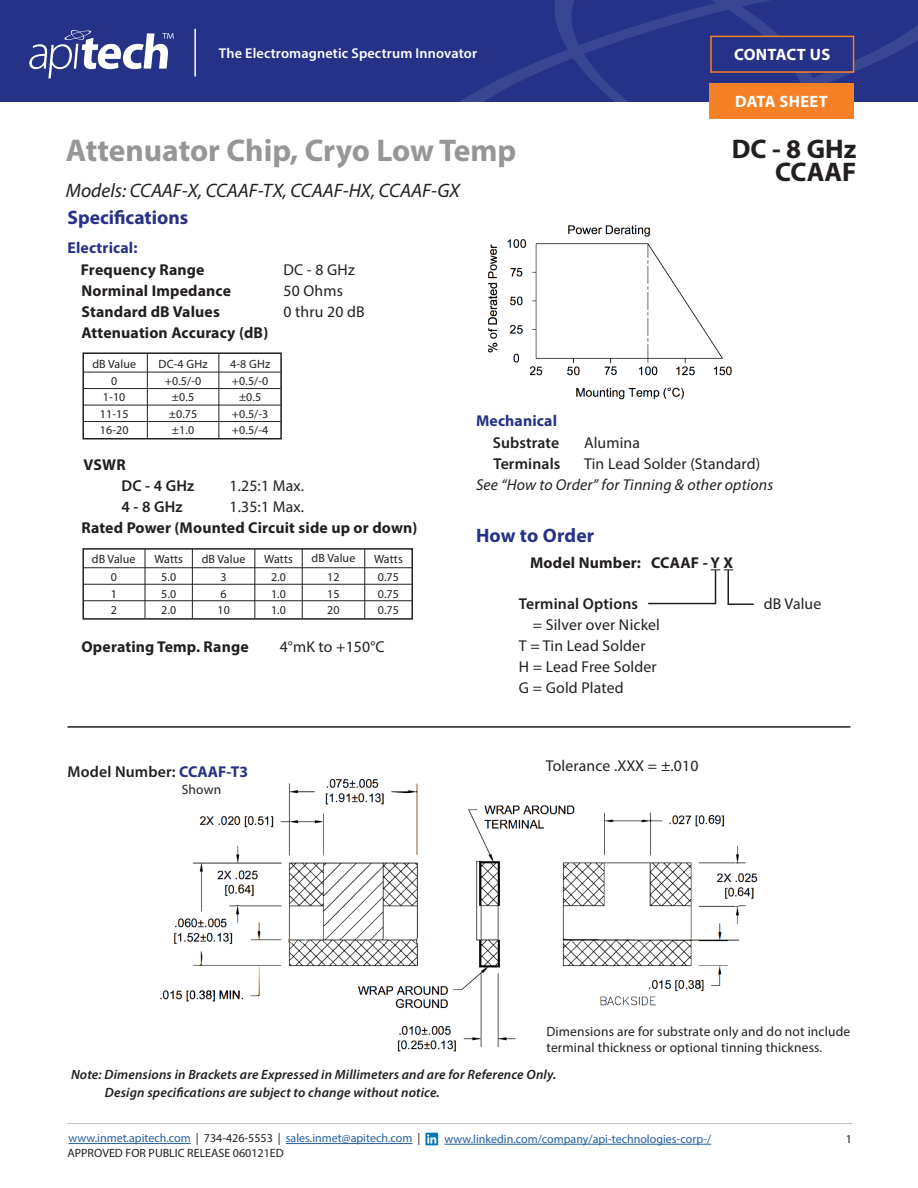
<style>
.page{position:relative;width:918px;height:1188px;background:#fff}
.page>*{position:absolute;margin:0;border:0;box-sizing:border-box;transform-origin:0 0}
.t1{font:700 31.5px "Myriad Pro";color:#949698}
.t2{font:700 27px/22.5px "Myriad Pro";color:#231f20;text-align:right}
.t3{font:italic 19.5px "Myriad Pro";color:#231f20}
.t4{font:700 19.5px "Myriad Pro";color:#263287}
.t5{font:700 16.5px "Myriad Pro";letter-spacing:.02em;color:#fff}
.t6{font:700 15.75px/22.5px "Myriad Pro";letter-spacing:.01em;color:#231f20}
.t7{font:15.75px "Myriad Pro";letter-spacing:.01em;color:#231f20}
.t8{font:600 15.75px/21px "Myriad Pro";letter-spacing:.01em;color:#231f20}
.t9{font:italic 15.75px/21px "Myriad Pro";letter-spacing:.01em;color:#231f20}
.t10{font:700 15.75px/22.5px "Myriad Pro";letter-spacing:.01em;color:#263287;text-align:right}
.t11{font:600 14.25px "Myriad Pro";letter-spacing:.01em;color:#fff}
.t12{font:italic 600 13.5px/18px "Myriad Pro";letter-spacing:.01em;color:#231f20}
.t13{font:13.5px/16.5px "Myriad Pro";letter-spacing:.01em;color:#231f20}
.t14{font:12px/16.5px "Myriad Pro";letter-spacing:.01em;color:#231f20}
.t15{font:12px "Myriad Pro";color:#215e9f}
.s1{color:#263287}
.s2{font-weight:600;color:#231f20}
.s3{font-weight:700}
.s4{font-weight:400}
.s5{font-weight:700;color:#263287}
.s6{font-style:normal}
.s7{color:#231f20}
</style>
<div class="page">
<div style="left:0;top:0;width:918px;height:102px;background:#263287"></div>
<svg style="left:460px;top:25px;width:458px;height:77px"></svg>
<svg style="left:539px;top:0;width:301px;height:119px"></svg>
<hr style="left:194px;top:29px;width:2px;height:47px;background:#fff">
<div style="left:710px;top:83px;width:144px;height:36px;background:#f58025"></div>
<svg style="left:29px;top:30px;width:145px;height:48px"></svg>
<hr style="left:68px;top:1123px;width:784px;height:1px;background:#bcbec0">
<hr style="left:68px;top:1143px;width:123px;height:1px;background:#215e9f">
<hr style="left:286px;top:1143px;width:126px;height:1px;background:#215e9f">
<svg style="left:425px;top:1133px;width:13px;height:12px"></svg>
<svg style="left:427px;top:1134px;width:9px;height:9px"></svg>
<hr style="left:444px;top:1144px;width:267px;height:1px;background:#215e9f">
<div style="left:710px;top:36px;width:144px;height:37px;background:#263287;border:2px solid #f58025"></div>
<img style="left:488px;top:225px;width:244px;height:175px">
<img style="left:160px;top:779px;width:598px;height:273px">
<svg style="left:648px;top:569px;width:106px;height:36px"></svg>
<hr style="left:147px;top:353px;width:1px;height:86px;background:#231f20">
<hr style="left:218px;top:353px;width:1px;height:86px;background:#231f20">
<hr style="left:83px;top:372px;width:198px;height:1px;background:#231f20">
<hr style="left:83px;top:388px;width:198px;height:1px;background:#231f20">
<hr style="left:83px;top:405px;width:198px;height:1px;background:#231f20">
<hr style="left:83px;top:421px;width:198px;height:1px;background:#231f20">
<div style="left:82px;top:548px;width:331px;height:72px;border:2px solid #231f20"></div>
<hr style="left:145px;top:549px;width:1px;height:69px;background:#231f20">
<hr style="left:192px;top:549px;width:1px;height:69px;background:#231f20">
<hr style="left:254px;top:549px;width:1px;height:69px;background:#231f20">
<hr style="left:302px;top:549px;width:1px;height:69px;background:#231f20">
<hr style="left:84px;top:567px;width:328px;height:1px;background:#231f20">
<hr style="left:84px;top:584px;width:328px;height:1px;background:#231f20">
<hr style="left:84px;top:600px;width:328px;height:1px;background:#231f20">
<hr style="left:364px;top:549px;width:1px;height:69px;background:#231f20">
<hr style="left:68px;top:726px;width:782px;height:2px;background:#231f20">
<div style="left:82px;top:352px;width:200px;height:88px;border:2px solid #231f20"></div>
<p class="t11" style="left:219px;top:44px;width:260px">The Electromagnetic Spectrum Innovator</p>
<h1 class="t1" style="left:66px;top:130px;width:452px">Attenuator Chip, Cryo Low Temp</h1>
<h3 class="t3" style="left:66px;top:178px;width:395px">Models: CCAAF-X, CCAAF-TX, CCAAF-HX, CCAAF-GX</h3>
<p class="t4" style="left:68px;top:204px;width:122px">Specifications</p>
<p class="t6" style="left:81px;top:236px;width:125px;text-indent:-13px"><span class="s1">Electrical:<br></span>Frequency Range</p>
<p class="t7" style="left:283px;top:260px;width:73px">DC - 8 GHz</p>
<p class="t6" style="left:81px;top:279px;width:151px">Norminal Impedance</p>
<p class="t7" style="left:284px;top:281px;width:61px">50 Ohms</p>
<p class="t6" style="left:81px;top:300px;width:140px">Standard dB Values</p>
<p class="t7" style="left:284px;top:302px;width:83px">0 thru 20 dB</p>
<p class="t6" style="left:81px;top:321px;width:188px">Attenuation Accuracy (dB)</p>
<p class="t14" style="left:92px;top:355px;width:45px">dB Value</p>
<p class="t14" style="left:111px;top:373px;width:8px">0</p>
<p class="t14" style="left:103px;top:389px;width:24px">1-10</p>
<p class="t14" style="left:100px;top:406px;width:30px">11-15<br>16-20</p>
<p class="t14" style="left:159px;top:355px;width:51px">DC-4 GHz</p>
<p class="t14" style="left:165px;top:373px;width:38px">+0.5/-0</p>
<p class="t14" style="left:172px;top:389px;width:24px">±0.5</p>
<p class="t14" style="left:169px;top:406px;width:30px">±0.75</p>
<p class="t14" style="left:172px;top:422px;width:24px">±1.0</p>
<p class="t14" style="left:230px;top:355px;width:42px">4-8 GHz</p>
<p class="t14" style="left:232px;top:373px;width:38px">+0.5/-0</p>
<p class="t14" style="left:239px;top:389px;width:24px">±0.5</p>
<p class="t14" style="left:232px;top:406px;width:38px">+0.5/-3</p>
<p class="t14" style="left:232px;top:422px;width:38px">+0.5/-4</p>
<p class="t10" style="left:476px;top:409px;width:85px">Mechanical<br><span class="s2">Substrate</span></p>
<p class="t7" style="left:584px;top:433px;width:58px">Alumina</p>
<h3 class="t5" style="left:734px;top:44px;width:98px">CONTACT US</h3>
<h3 class="t5" style="left:735px;top:91px;width:94px">DATA SHEET</h3>
<h2 class="t2" style="left:732px;top:137px;width:126px">DC - 8 GHz<br>CCAAF</h2>
<p class="t8" style="left:122px;top:454px;width:74px;text-indent:-38px"><span class="s3">VSWR<br></span>DC - 4 GHz</p>
<p class="t7" style="left:230px;top:476px;width:76px">1.25:1 Max.</p>
<p class="t8" style="left:122px;top:496px;width:63px">4 - 8 GHz</p>
<p class="t6" style="left:81px;top:496px;width:337px;line-height:21px;text-indent:148px"><span class="s4">1.35:1 Max.<br></span>Rated Power (Mounted Circuit side up or down)</p>
<p class="t14" style="left:92px;top:551px;width:45px">dB Value</p>
<p class="t14" style="left:111px;top:569px;width:8px">0</p>
<p class="t14" style="left:111px;top:585px;width:8px">1</p>
<p class="t14" style="left:111px;top:602px;width:8px">2</p>
<p class="t14" style="left:154px;top:551px;width:30px">Watts</p>
<p class="t14" style="left:161px;top:569px;width:17px">5.0</p>
<p class="t14" style="left:161px;top:585px;width:17px">5.0</p>
<p class="t14" style="left:161px;top:602px;width:17px">2.0</p>
<p class="t14" style="left:202px;top:551px;width:45px">dB Value</p>
<p class="t14" style="left:221px;top:569px;width:8px">3</p>
<p class="t14" style="left:221px;top:585px;width:8px">6</p>
<p class="t14" style="left:217px;top:602px;width:14px">10</p>
<p class="t14" style="left:264px;top:550px;width:30px">Watts</p>
<p class="t14" style="left:271px;top:569px;width:17px">2.0</p>
<p class="t14" style="left:271px;top:585px;width:17px">1.0</p>
<p class="t14" style="left:271px;top:602px;width:17px">1.0</p>
<p class="t14" style="left:312px;top:550px;width:45px">dB Value</p>
<p class="t14" style="left:327px;top:569px;width:14px">12</p>
<p class="t14" style="left:327px;top:585px;width:14px">15</p>
<p class="t14" style="left:327px;top:602px;width:14px">20</p>
<p class="t14" style="left:374px;top:550px;width:30px">Watts</p>
<p class="t14" style="left:378px;top:569px;width:23px">0.75</p>
<p class="t14" style="left:378px;top:585px;width:23px">0.75</p>
<p class="t14" style="left:378px;top:602px;width:23px">0.75</p>
<p class="t6" style="left:81px;top:635px;width:169px">Operating Temp. Range</p>
<p class="t7" style="left:280px;top:637px;width:107px">4°mK to +150°C</p>
<p class="t8" style="left:68px;top:761px;width:182px">Model Number: <span class="s5">CCAAF-T3</span></p>
<p class="t13" style="left:182px;top:781px;width:41px">Shown</p>
<p class="t9" style="left:476px;top:453px;width:299px;text-indent:108px"><span class="s6">Tin Lead Solder (Standard)<br></span>See “How to Order” for Tinning &amp; other options</p>
<p class="t4" style="left:476px;top:523px;width:120px">How to Order</p>
<p class="t6" style="left:530px;top:551px;width:205px">Model Number: CCAAF - Y X</p>
<p class="t8" style="left:493px;top:453px;width:69px">Terminals</p>
<p class="t8" style="left:519px;top:593px;width:121px">Terminal Options</p>
<p class="t7" style="left:533px;top:615px;width:129px">= Silver over Nickel</p>
<p class="t7" style="left:519px;top:636px;width:128px">T = Tin Lead Solder</p>
<p class="t7" style="left:519px;top:657px;width:139px">H = Lead Free Solder</p>
<p class="t7" style="left:519px;top:678px;width:106px">G = Gold Plated</p>
<p class="t7" style="left:546px;top:756px;width:154px">Tolerance .XXX = ±.010</p>
<p class="t7" style="left:764px;top:594px;width:59px">dB Value</p>
<p class="t13" style="left:546px;top:1023px;width:305px">Dimensions are for substrate only and do not include terminal thickness or optional tinning thickness.</p>
<p class="t12" style="left:105px;top:1065px;width:453px;text-indent:-34px">Note: Dimensions in Brackets are Expressed in Millimeters and are for Reference Only.<br>Design specifications are subject to change without notice.</p>
<p class="t15" style="left:68px;top:1131px;width:353px">www.inmet.apitech.com <span class="s7">| 734-426-5553 |</span> sales.inmet@apitech.com <span class="s7">|</span></p>
<p class="t15" style="left:444px;top:1132px;width:268px">www.linkedin.com/company/api-technologies-corp-/</p>
<p class="t14" style="left:846px;top:1131px;width:8px">1</p>
<p class="t14" style="left:68px;top:1145px;width:218px">APPROVED FOR PUBLIC RELEASE 060121ED</p>
</div>
